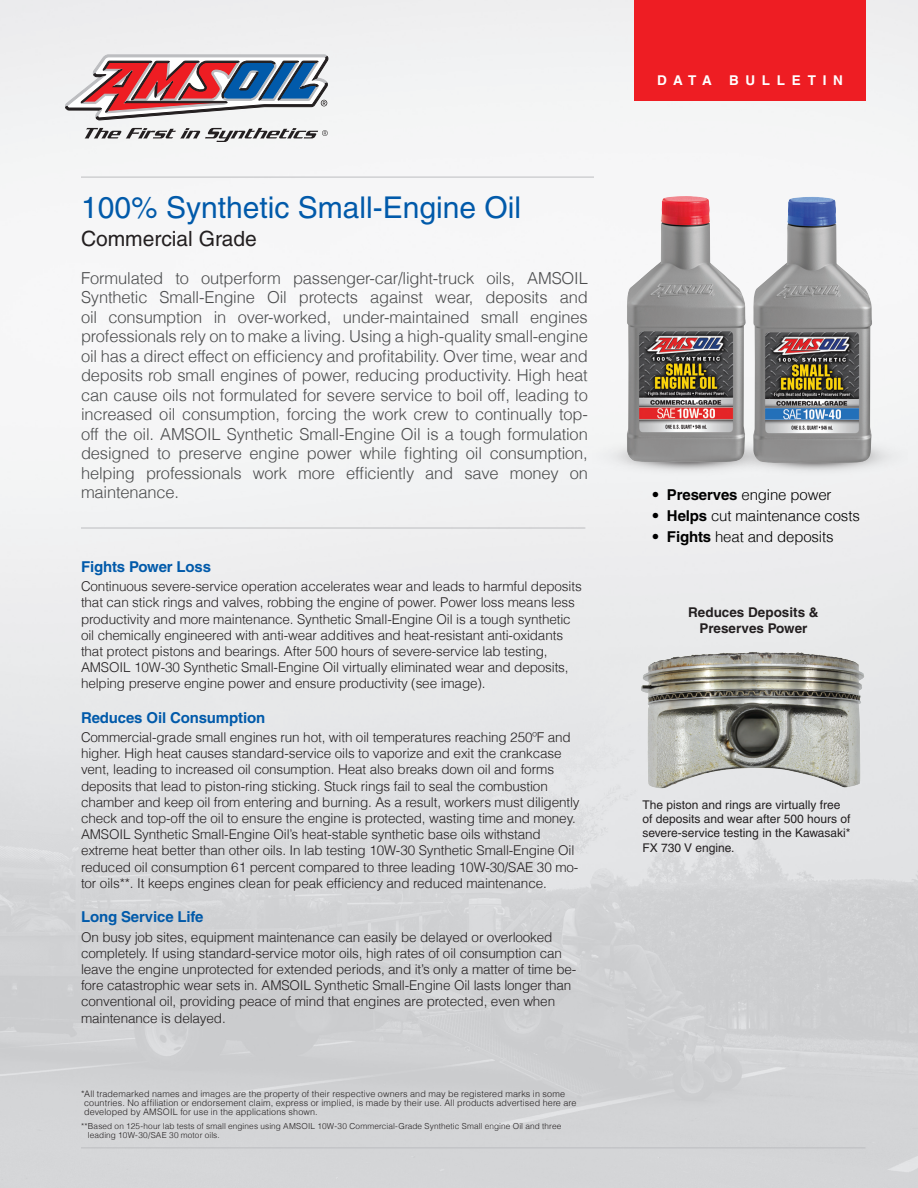
<style>
.page{position:relative;width:918px;height:1188px;background:#fff}
.page>*{position:absolute;margin:0;border:0;box-sizing:border-box;transform-origin:0 0}
.t1{font:30px "Helvetica LT";color:#015aaa}
.SubTitle{font:21px "Helvetica LT";color:#231f20}
.GrayLeadInCopy{font:300 16.5px/19.5px "Helvetica LT";letter-spacing:-.01em;color:#4b4c4d;text-align:justify}
.BlueSubhead{font:300 15px "Helvetica LT";letter-spacing:-.01em;color:#000}
.BlueSubhead-2{font:700 15px "Helvetica LT";letter-spacing:-.01em;color:#015aaa}
.BodyCopyNew{font:300 13.5px/16.2px "Helvetica LT";letter-spacing:-.01em;color:#231f20}
.t2{font:700 13.5px/16.2px "Helvetica LT";color:#231f20;text-align:center}
.BodyCopyNew-2{font:700 13.5px "Helvetica LT";letter-spacing:.5em;color:#fff}
.t3{font:12px/14.4px "Helvetica LT";color:#231f20}
.BodyCopyEnd{font:300 9px/9px "Helvetica LT";letter-spacing:.015em;color:#231f20}
.BodyCopyEnd-2{font:300 8.25px/9px "Helvetica LT";letter-spacing:.015em;color:#231f20}
.s1{font-weight:700}
</style>
<div class="page">
<img style="left:0;top:0;width:918px;height:1188px">
<hr style="left:81px;top:528px;width:504px;height:1px;background:#bcbdc0">
<hr style="left:81px;top:1148px;width:785px;height:1px;background:#bcbdc0">
<hr style="left:81px;top:177px;width:513px;height:1px;background:#bcbdc0">
<div style="left:634px;top:0;width:232px;height:100px;background:#ee1d23"></div>
<svg style="left:65px;top:55px;width:263px;height:87px"></svg>
<img style="left:603px;top:619px;width:299px;height:200px">
<img style="left:592px;top:428px;width:128px;height:60px">
<img style="left:720px;top:428px;width:188px;height:60px">
<img style="left:627px;top:196px;width:119px;height:267px">
<img style="left:753px;top:197px;width:119px;height:266px">
<p class="t1" style="left:81px;top:190px;width:442px">100% Synthetic Small-Engine Oil</p>
<p class="SubTitle" style="left:81px;top:227px;width:177px">Commercial Grade</p>
<p class="GrayLeadInCopy" style="left:81px;top:268px;width:508px">Formulated to outperform passenger-car/light-truck oils, AMSOIL Synthetic Small-Engine Oil protects against wear, deposits and oil consumption in over-worked, under-maintained small engines professionals rely on to make a living. Using a high-quality small-engine oil has a direct effect on efficiency and profitability. Over time, wear and deposits rob small engines of power, reducing productivity. High heat can cause oils not formulated for severe service to boil off, leading to increased oil consumption, forcing the work crew to continually top&shy;off the oil. AMSOIL Synthetic Small-Engine Oil is a tough formulation designed to preserve engine power while fighting oil consumption, helping professionals work more efficiently and save money on maintenance.</p>
<p class="BlueSubhead-2" style="left:81px;top:558px;width:132px">Fights Power Loss</p>
<p class="BodyCopyNew" style="left:81px;top:578px;width:502px">Continuous severe-service operation accelerates wear and leads to harmful deposits that can stick rings and valves, robbing the engine of power. Power loss means less productivity and more maintenance. Synthetic Small-Engine Oil is a tough synthetic oil chemically engineered with anti-wear additives and heat-resistant anti-oxidants that protect pistons and bearings. After 500 hours of severe-service lab testing, AMSOIL 10W-30 Synthetic Small-Engine Oil virtually eliminated wear and deposits, helping preserve engine power and ensure productivity (see image).</p>
<p class="BlueSubhead-2" style="left:81px;top:708px;width:186px">Reduces Oil Consumption</p>
<p class="BodyCopyNew" style="left:81px;top:729px;width:500px">Commercial-grade small engines run hot, with oil temperatures reaching 250ºF and higher. High heat causes standard-service oils to vaporize and exit the crankcase vent, leading to increased oil consumption. Heat also breaks down oil and forms deposits that lead to piston-ring sticking. Stuck rings fail to seal the combustion chamber and keep oil from entering and burning. As a result, workers must diligently check and top-off the oil to ensure the engine is protected, wasting time and money.<br>AMSOIL Synthetic Small-Engine Oil’s heat-stable synthetic base oils withstand extreme heat better than other oils. In lab testing 10W-30 Synthetic Small-Engine Oil reduced oil consumption 61 percent compared to three leading 10W-30/SAE 30 mo&shy;tor oils**. It keeps engines clean for peak efficiency and reduced maintenance.</p>
<p class="BlueSubhead-2" style="left:81px;top:908px;width:124px">Long Service Life</p>
<p class="BodyCopyNew" style="left:81px;top:929px;width:497px">On busy job sites, equipment maintenance can easily be delayed or overlooked completely. If using standard-service motor oils, high rates of oil consumption can leave the engine unprotected for extended periods, and it’s only a matter of time be&shy;fore catastrophic wear sets in. AMSOIL Synthetic Small-Engine Oil lasts longer than conventional oil, providing peace of mind that engines are protected, even when maintenance is delayed.</p>
<p class="BodyCopyEnd" style="left:84px;top:1089px;width:494px;text-indent:-3px">*All trademarked names and images are the property of their respective owners and may be registered marks in some countries. No affiliation or endorsement claim, express or implied, is made by their use. All products advertised here are developed by AMSOIL for use in the applications shown.</p>
<p class="BodyCopyEnd-2" style="left:88px;top:1122px;width:475px;text-indent:-7px">**Based on 125-hour lab tests of small engines using AMSOIL 10W-30 Commercial-Grade Synthetic Small engine Oil and three leading 10W-30/SAE 30 motor oils.</p>
<p class="BodyCopyNew-2" style="left:657px;top:72px;width:56px">DATA</p>
<p class="BodyCopyNew-2" style="left:729px;top:72px;width:115px">BULLETIN</p>
<p class="BlueSubhead" style="left:652px;top:485px;width:181px">• <span class="s1">Preserves</span> engine power</p>
<p class="BlueSubhead" style="left:652px;top:506px;width:209px">• <span class="s1">Helps</span> cut maintenance costs</p>
<p class="BlueSubhead" style="left:652px;top:527px;width:183px">• <span class="s1">Fights</span> heat and deposits</p>
<p class="t2" style="left:688px;top:604px;width:132px">Reduces Deposits &amp;<br>Preserves Power</p>
<p class="t3" style="left:643px;top:797px;width:210px">The piston and rings are virtually free of deposits and wear after 500 hours of severe-service testing in the Kawasaki* FX 730 V engine.</p>
</div>
